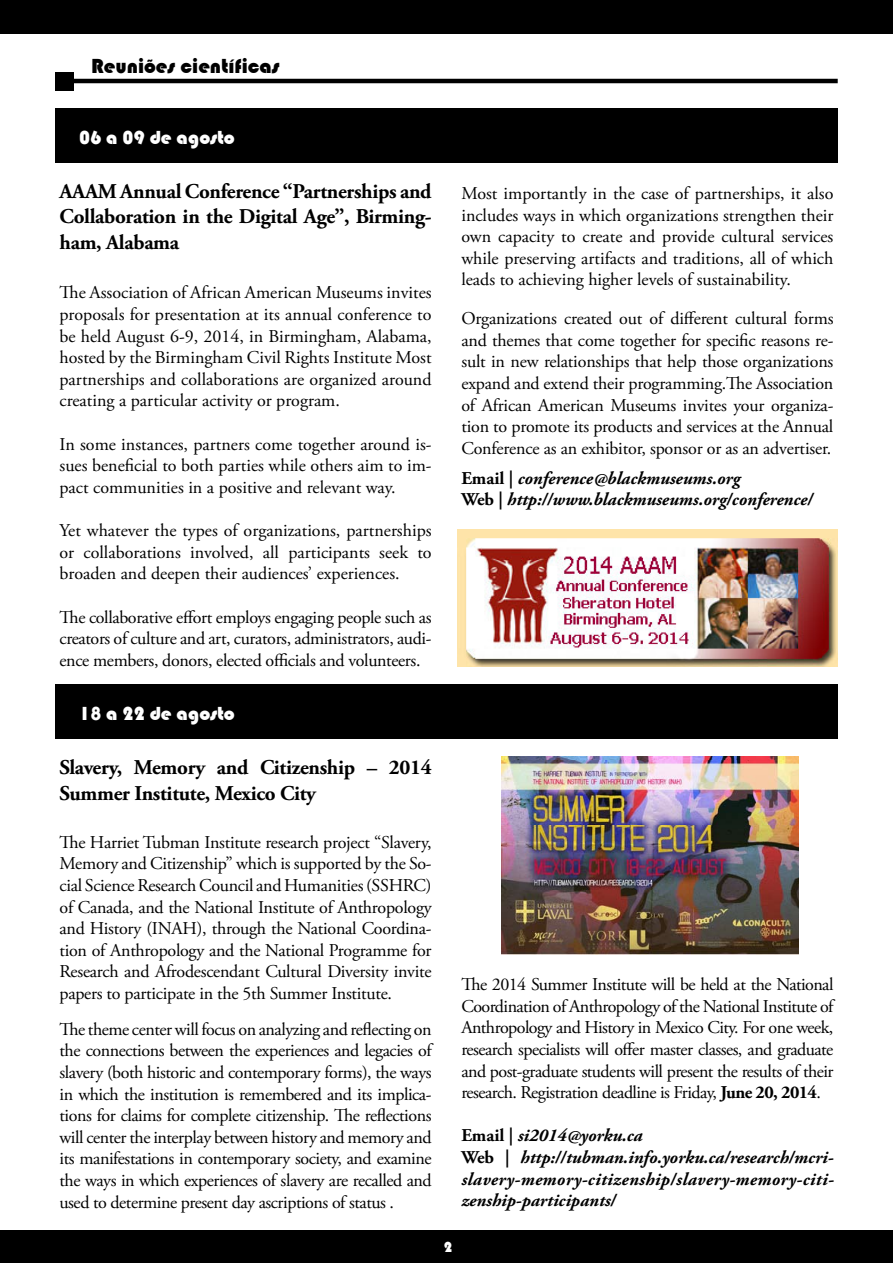
<style>
.page{position:relative;width:893px;height:1263px;background:#fff}
.page>*{position:absolute;margin:0;border:0;box-sizing:border-box;transform-origin:0 0}
.t1{font:700 21px/25.2px "Adobe Garamond Pro";letter-spacing:-.015em;color:#000}
.t2{font:21px "Bauhaus 93";color:#000}
.t3{font:19.5px "Bauhaus 93";color:#fff}
.t4{font:18px/21.6px "Adobe Garamond Pro";letter-spacing:-.01em;color:#000;text-align:justify}
.t5{font:italic 700 18px/21.6px "Adobe Garamond Pro";color:#000}
.t6{font:15px "Bauhaus 93";color:#fff}
.s1{font-style:normal}
.s2{font-weight:700}
</style>
<div class="page">
<div style="left:0;top:0;width:893px;height:34px;background:#000"></div>
<div style="left:0;top:1230px;width:893px;height:33px;background:#000"></div>
<hr style="left:64px;top:79px;width:774px;height:4px;background:#000">
<div style="left:55px;top:72px;width:18px;height:18px;background:#000"></div>
<div style="left:55px;top:684px;width:783px;height:54px;background:#000"></div>
<img style="left:502px;top:756px;width:296px;height:198px">
<div style="left:55px;top:108px;width:783px;height:54px;background:#000"></div>
<img style="left:457px;top:529px;width:381px;height:137px">
<p class="t2" style="left:91px;top:54px;width:190px">Reuniões científicas</p>
<p class="t3" style="left:79px;top:126px;width:157px">06 a 09 de agosto</p>
<p class="t1" style="left:60px;top:179px;width:374px;text-align:justify">AAAM Annual Conference “Partnerships and Collaboration in the Digital Age”, Birming&shy;ham, Alabama</p>
<p class="t4" style="left:60px;top:283px;width:374px">The Association of African American Museums invites proposals for presentation at its annual conference to be held August 6-9, 2014, in Birmingham, Alabama, hosted by the Birmingham Civil Rights Institute Most partnerships and collaborations are organized around creating a particular activity or program.</p>
<p class="t4" style="left:60px;top:434px;width:374px">In some instances, partners come together around is&shy;sues beneficial to both parties while others aim to im&shy;pact communities in a positive and relevant way.</p>
<p class="t4" style="left:60px;top:520px;width:374px">Yet whatever the types of organizations, partnerships or collaborations involved, all participants seek to broaden and deepen their audiences’ experiences.</p>
<p class="t4" style="left:60px;top:607px;width:374px">The collaborative effort employs engaging people such as creators of culture and art, curators, administrators, audi&shy;ence members, donors, elected officials and volunteers.</p>
<p class="t4" style="left:461px;top:183px;width:374px">Most importantly in the case of partnerships, it also includes ways in which organizations strengthen their own capacity to create and provide cultural services while preserving artifacts and traditions, all of which leads to achieving higher levels of sustainability.</p>
<p class="t4" style="left:461px;top:308px;width:374px">Organizations created out of different cultural forms and themes that come together for specific reasons re&shy;sult in new relationships that help those organizations expand and extend their programming.The Association of African American Museums invites your organiza&shy;tion to promote its products and services at the Annual Conference as an exhibitor, sponsor or as an advertiser.</p>
<p class="t5" style="left:461px;top:467px;width:353px"><span class="s1">Email |</span> conference@blackmuseums.org<br><span class="s1">Web |</span> http://www.blackmuseums.org/conference/</p>
<p class="t3" style="left:79px;top:702px;width:157px">18 a 22 de agosto</p>
<p class="t1" style="left:60px;top:755px;width:374px">Slavery, Memory and Citizenship – 2014<br>Summer Institute, Mexico City</p>
<p class="t4" style="left:60px;top:832px;width:374px">The Harriet Tubman Institute research project “Slavery, Memory and Citizenship” which is supported by the So&shy;cial Science Research Council and Humanities (SSHRC) of Canada, and the National Institute of Anthropology and History (INAH), through the National Coordina&shy;tion of Anthropology and the National Programme for Research and Afrodescendant Cultural Diversity invite papers to participate in the 5th Summer Institute.</p>
<p class="t4" style="left:60px;top:1019px;width:374px">The theme center will focus on analyzing and reflecting on the connections between the experiences and legacies of slavery (both historic and contemporary forms), the ways in which the institution is remembered and its implica&shy;tions for claims for complete citizenship. The reflections will center the interplay between history and memory and its manifestations in contemporary society, and examine the ways in which experiences of slavery are recalled and used to determine present day ascriptions of status .</p>
<p class="t4" style="left:461px;top:974px;width:374px">The 2014 Summer Institute will be held at the National Coordination of Anthropology of the National Institute of Anthropology and History in Mexico City. For one week, research specialists will offer master classes, and graduate and post-graduate students will present the results of their research. Registration deadline is Friday, <span class="s2">June 20, 2014</span>.</p>
<p class="t5" style="left:461px;top:1125px;width:374px"><span class="s1">Email |</span> si2014@yorku.ca<br><span class="s1">Web |</span> http://tubman.info.yorku.ca/research/mcri&shy;slavery-memory-citizenship/slavery-memory-citi&shy;zenship-participants/</p>
<p class="t6" style="left:444px;top:1239px;width:10px">2</p>
</div>
